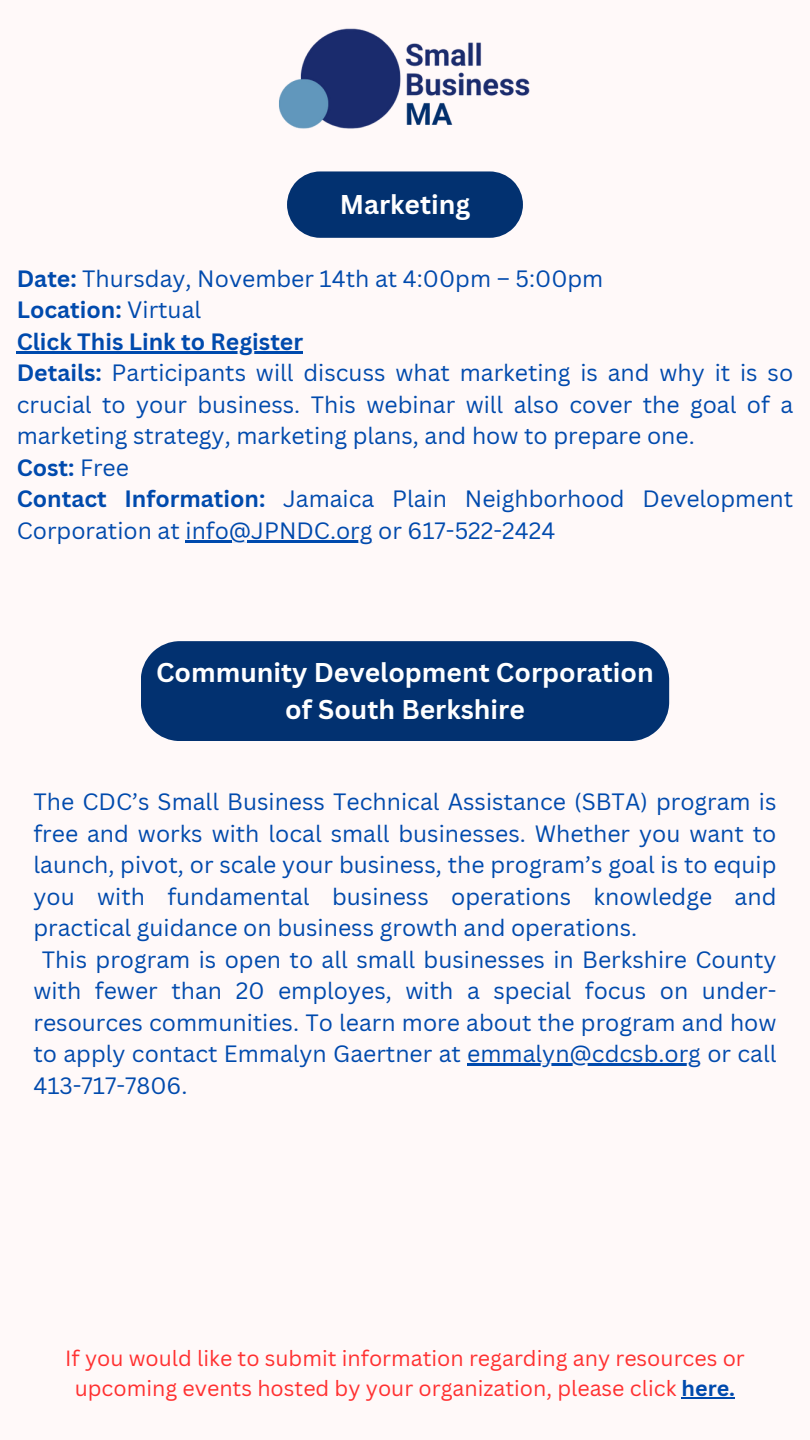
<style>
.page{position:relative;width:810px;height:1440px;background:#fff9f9}
.page>*{position:absolute;margin:0;border:0;box-sizing:border-box;transform-origin:0 0}
.t1{font:700 26.4px/36.8px "Canva Sans";color:#fff;text-align:center}
.t2{font:23px/31.5px "Canva Sans";color:#004aad;text-align:justify}
.t3{font:700 23px "Canva Sans";color:#004aad}
.t4{font:21.4px/30px "Canva Sans";color:#ff3131;text-align:center}
.s1{font-weight:700}
.s2{font-weight:400}
.s3{font-weight:700;color:#004aad}
</style>
<div class="page">
<img style="left:279px;top:28px;width:251px;height:101px">
<hr style="left:682px;top:1398px;width:53px;height:1px;background:#004aad">
<hr style="left:467px;top:1064px;width:234px;height:2px;background:#004aad">
<div style="left:141px;top:641px;width:528px;height:100px;background:#023170"></div>
<svg style="left:287px;top:171px;width:236px;height:67px"></svg>
<hr style="left:17px;top:351px;width:286px;height:2px;background:#004aad">
<hr style="left:186px;top:540px;width:187px;height:2px;background:#004aad">
<p class="t1" style="left:340px;top:186px;width:132px">Marketing</p>
<p class="t2" style="left:17px;top:262px;width:588px"><span class="s1">Date:</span> Thursday, November 14th at 4:00pm – 5:00pm</p>
<h1 class="t3" style="left:17px;top:294px;width:186px">Location: <span class="s2">Virtual</span></h1>
<p class="t3" style="left:17px;top:325px;width:288px">Click This Link to Register</p>
<p class="t2" style="left:17px;top:357px;width:778px"><span class="s1">Details:</span> Participants will discuss what marketing is and why it is so crucial to your business. This webinar will also cover the goal of a marketing strategy, marketing plans, and how to prepare one.</p>
<p class="t2" style="left:17px;top:451px;width:778px;text-align:left"><span class="s1">Cost:</span> Free<br><span class="s1">Contact Information:</span> Jamaica Plain Neighborhood Development<br>Corporation at info@JPNDC.org or 617-522-2424</p>
<p class="t1" style="left:156px;top:654px;width:499px">Community Development Corporation of South Berkshire</p>
<p class="t2" style="left:33px;top:785px;width:745px">The CDC’s Small Business Technical Assistance (SBTA) program is free and works with local small businesses. Whether you want to launch, pivot, or scale your business, the program’s goal is to equip you with fundamental business operations knowledge and practical guidance on business growth and operations.</p>
<p class="t2" style="left:33px;top:943px;width:745px;text-align:center">This program is open to all small businesses in Berkshire County with fewer than 20 employes, with a special focus on under&shy;resources communities. To learn more about the program and how to apply contact Emmalyn Gaertner at emmalyn@cdcsb.org or call</p>
<p class="t2" style="left:33px;top:1069px;width:156px">413-717-7806.</p>
<h1 class="t4" style="left:65px;top:1343px;width:681px">If you would like to submit information regarding any resources or upcoming events hosted by your organization, please click <span class="s3">here.</span></h1>
</div>
